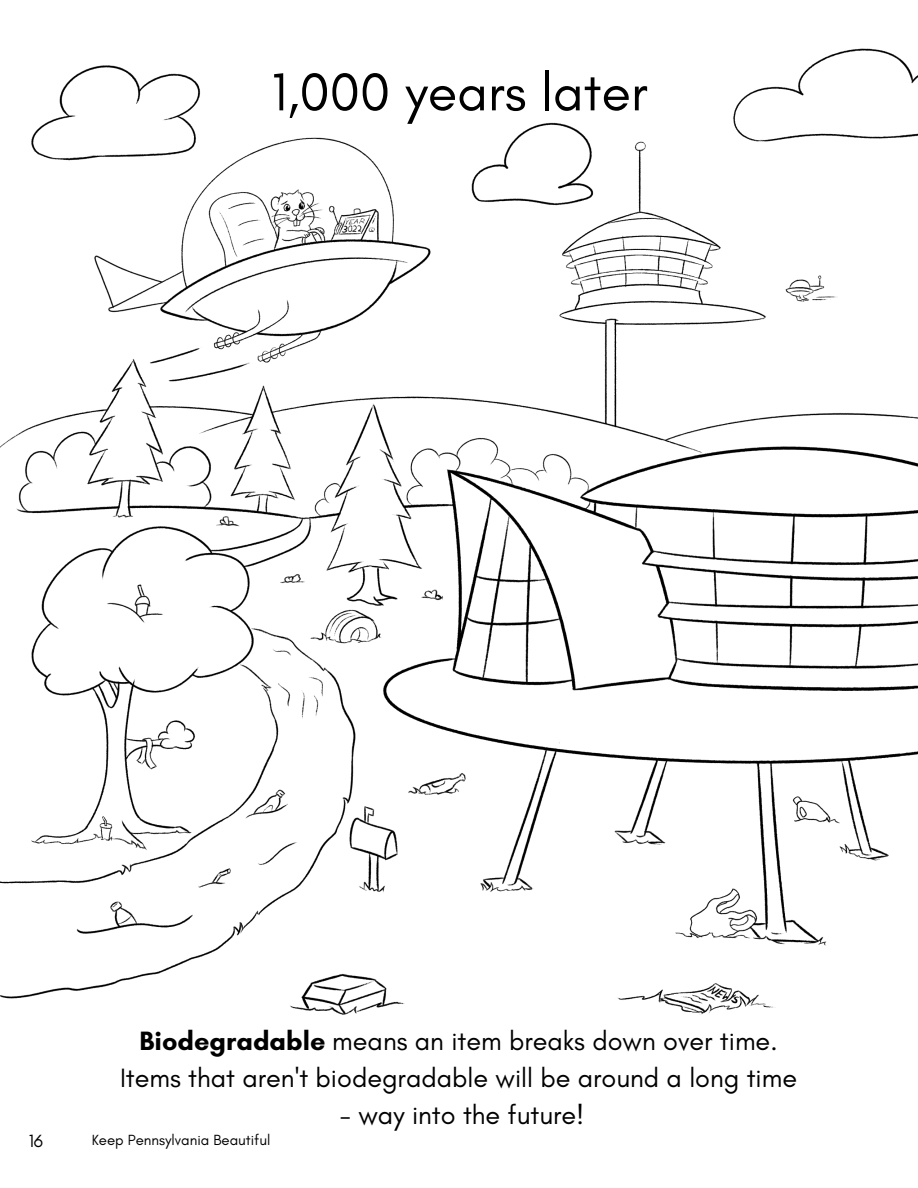
<style>
.page{position:relative;width:918px;height:1188px;background:#fff}
.page>*{position:absolute;margin:0;border:0;box-sizing:border-box;transform-origin:0 0}
.t1{font:54px "Glacial Indifference";color:#000}
.t2{font:27px "Glacial Indifference";color:#000}
.t3{font:18px "Glacial Indifference";color:#000}
.t4{font:15px "Glacial Indifference";color:#000}
.s1{font-weight:700}
</style>
<div class="page">
<img style="left:0;top:48px;width:917px;height:967px">
<p class="t1" style="left:271px;top:59px;width:378px">1,000 years later</p>
<p class="t2" style="left:140px;top:1024px;width:639px"><span class="s1">Biodegradable</span> means an item breaks down over time.</p>
<p class="t2" style="left:120px;top:1061px;width:679px">Items that aren't biodegradable will be around a long time</p>
<p class="t2" style="left:340px;top:1098px;width:246px">- way into the future!</p>
<p class="t3" style="left:29px;top:1129px;width:16px">16</p>
<p class="t4" style="left:92px;top:1131px;width:180px">Keep Pennsylvania Beautiful</p>
</div>
